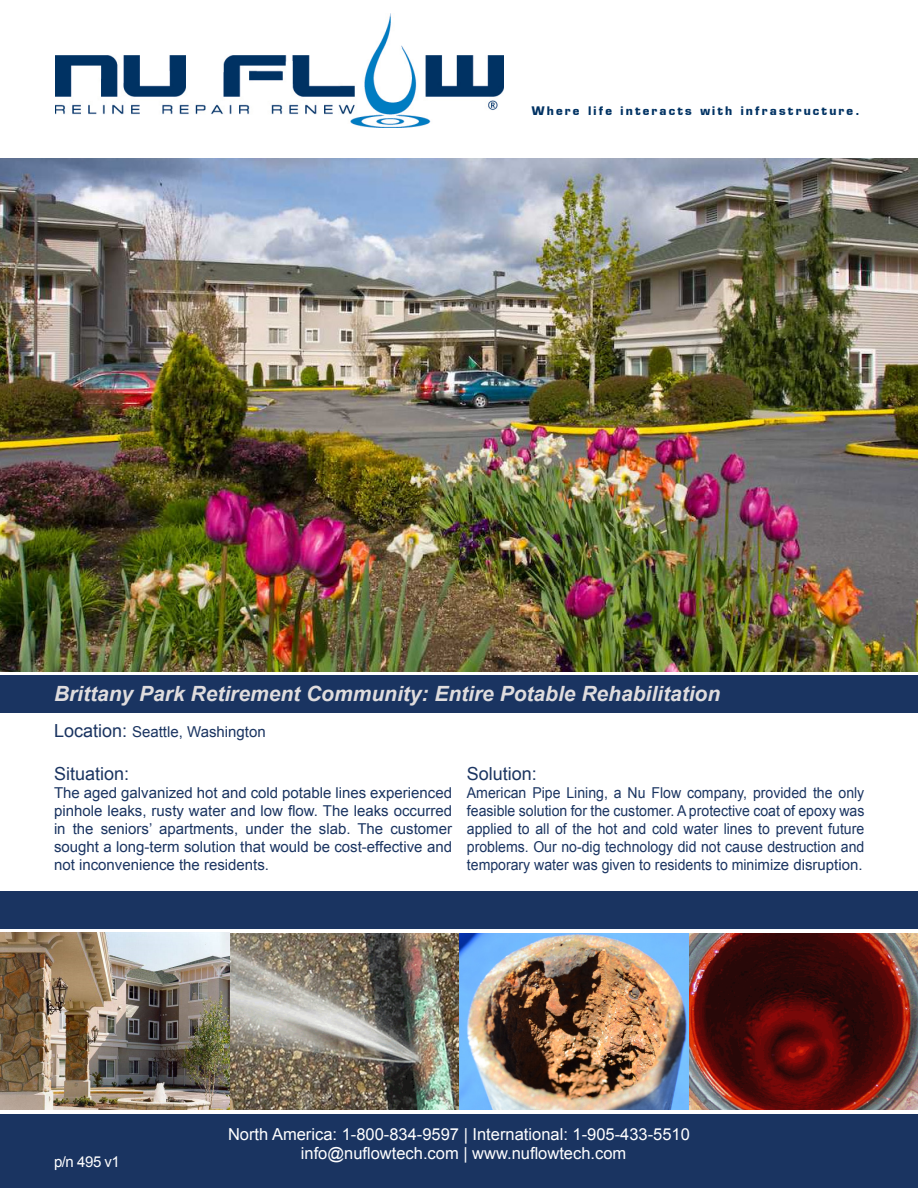
<style>
.page{position:relative;width:918px;height:1188px;background:#fff}
.page>*{position:absolute;margin:0;border:0;box-sizing:border-box;transform-origin:0 0}
.t1{font:italic 700 21px "Arial";color:#dfdcdd}
.t2{font:18px "Arial";color:#1a3461}
.Text{font:16.5px "Arial";color:#fff}
.t3{font:15px/18px "Arial";color:#1a3461;text-align:justify;scale:.94 1}
.t4{font:15px/18px "Arial";color:#1a3461;text-align:justify}
.t5{font:15px "Arial";color:#fff}
.t6{font:700 11.55px "Eurostile";letter-spacing:.19em;color:#003263}
.s1{font-size:18px}
</style>
<div class="page">
<div style="left:0;top:890px;width:918px;height:39px;background:#1a3461"></div>
<div style="left:0;top:675px;width:918px;height:39px;background:#1a3461"></div>
<div style="left:0;top:1114px;width:918px;height:74px;background:#1a3461"></div>
<img style="left:56px;top:14px;width:447px;height:114px">
<img style="left:0;top:932px;width:918px;height:178px">
<img style="left:0;top:158px;width:918px;height:514px">
<p class="t6" style="left:532px;top:103px;width:329px">Where life interacts with infrastructure.</p>
<p class="t1" style="left:54px;top:680px;width:668px">Brittany Park Retirement Community: Entire Potable Rehabilitation</p>
<p class="t4" style="left:54px;top:723px;width:213px"><span class="s1">Location:</span> Seattle, Washington</p>
<p class="t2" style="left:54px;top:762px;width:77px">Situation:</p>
<p class="t4" style="left:54px;top:784px;width:400px">The aged galvanized hot and cold potable lines experienced pinhole leaks, rusty water and low flow. The leaks occurred in the seniors’ apartments, under the slab. The customer sought a long-term solution that would be cost-effective and not inconvenience the residents.</p>
<p class="t2" style="left:467px;top:762px;width:72px">Solution:</p>
<p class="t3" style="left:467px;top:784px;width:424px">American Pipe Lining, a Nu Flow company, provided the only feasible solution for the customer. A protective coat of epoxy was applied to all of the hot and cold water lines to prevent future problems. Our no-dig technology did not cause destruction and temporary water was given to residents to minimize disruption.</p>
<p class="t5" style="left:54px;top:1152px;width:68px">p/n 495 v1</p>
<p class="Text" style="left:228px;top:1123px;width:463px">North America: 1-800-834-9597 | International: 1-905-433-5510</p>
<p class="Text" style="left:301px;top:1143px;width:327px">info@nuflowtech.com | www.nuflowtech.com</p>
</div>
